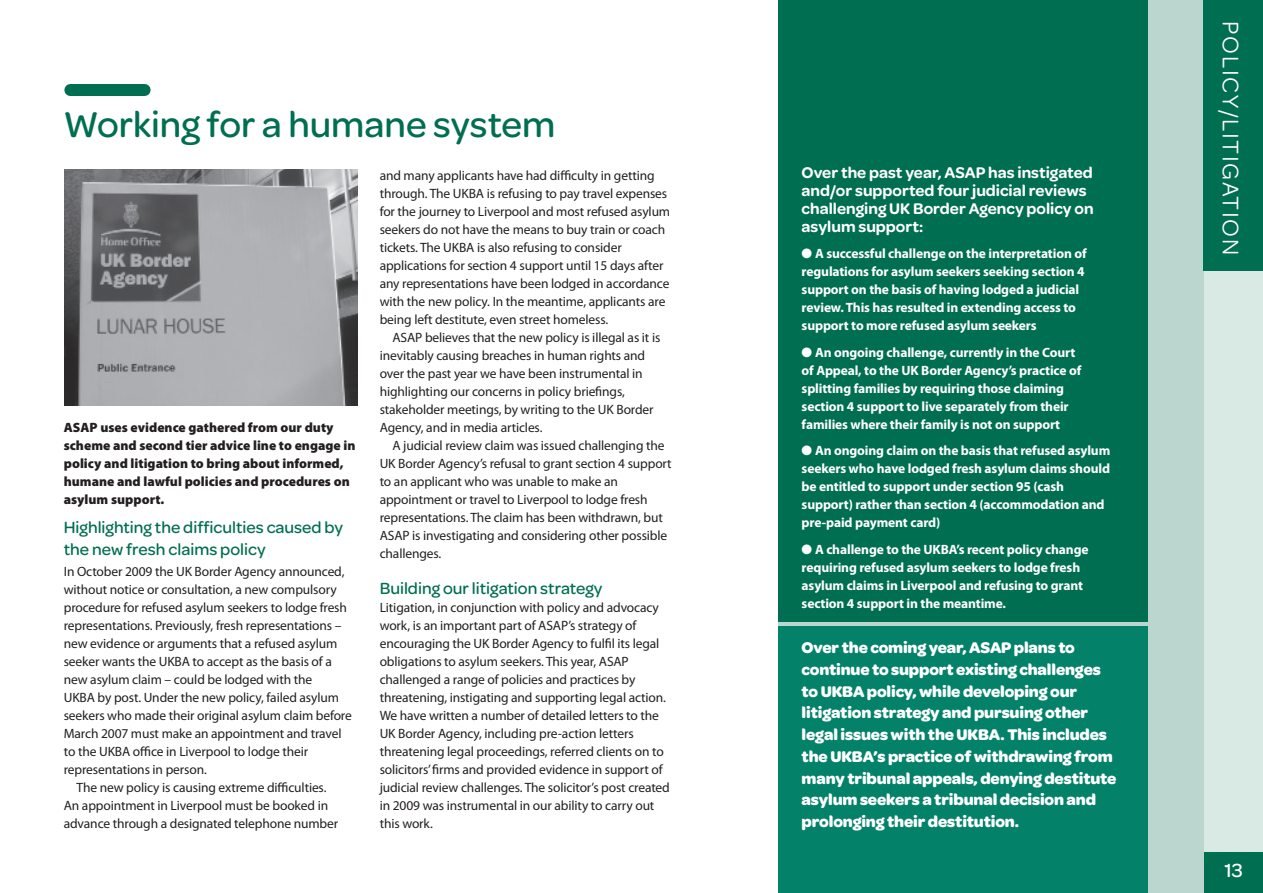
<style>
.page{position:relative;width:1263px;height:893px;background:#fff}
.page>*{position:absolute;margin:0;border:0;box-sizing:border-box;transform-origin:0 0}
.t1{font:500 38.25px "Omnes";color:#006e51}
.t2{font:24px "Omnes";letter-spacing:.065em;color:#fff}
.t3{font:500 20.25px "Omnes";color:#fff}
.t4{font:500 17.25px/22.5px "Omnes";color:#006e51}
.t5{font:700 16.5px/21.8px "Omnes";letter-spacing:-.01em;color:#fff}
.t6{font:600 16.5px/18px "Omnes";color:#fff}
.t7{font:13.5px/18px "Myriad Pro";letter-spacing:-.01em;color:#231f20}
.t8{font:700 13.5px/18px "Myriad Pro";letter-spacing:-.01em;color:#fff}
.t9{font:900 13.5px/18px "Myriad Pro";color:#231f20}
</style>
<div class="page">
<div style="left:1203px;top:0;width:60px;height:893px;background:#d9eae5"></div>
<div style="left:1203px;top:853px;width:60px;height:40px;background:#006e51"></div>
<div style="left:778px;top:0;width:425px;height:893px;background:#bad6ce"></div>
<div style="left:778px;top:626px;width:369px;height:267px;background:#048269"></div>
<div style="left:778px;top:0;width:369px;height:621px;background:#006e51"></div>
<div style="left:1203px;top:0;width:60px;height:270px;background:#006e51"></div>
<div style="left:70px;top:84px;width:75px;height:12px;background:#006e51"></div>
<img style="left:65px;top:169px;width:293px;height:236px">
<h1 class="t1" style="left:64px;top:103px;width:493px">Working for a humane system</h1>
<p class="t7" style="left:380px;top:166px;width:292px">and many applicants have had difficulty in getting through. The UKBA is refusing to pay travel expenses for the journey to Liverpool and most refused asylum seekers do not have the means to buy train or coach tickets. The UKBA is also refusing to consider applications for section 4 support until 15 days after any representations have been lodged in accordance with the new policy. In the meantime, applicants are being left destitute, even street homeless.</p>
<p class="t7" style="left:380px;top:328px;width:282px;text-indent:13px">ASAP believes that the new policy is illegal as it is inevitably causing breaches in human rights and over the past year we have been instrumental in highlighting our concerns in policy briefings, stakeholder meetings, by writing to the UK Border Agency, and in media articles.</p>
<p class="t7" style="left:380px;top:436px;width:293px;text-indent:13px">A judicial review claim was issued challenging the UK Border Agency’s refusal to grant section 4 support to an applicant who was unable to make an appointment or travel to Liverpool to lodge fresh representations. The claim has been withdrawn, but ASAP is investigating and considering other possible challenges.</p>
<p class="t4" style="left:380px;top:577px;width:224px">Building our litigation strategy</p>
<p class="t7" style="left:380px;top:598px;width:292px">Litigation, in conjunction with policy and advocacy work, is an important part of ASAP’s strategy of encouraging the UK Border Agency to fulfil its legal obligations to asylum seekers. This year, ASAP challenged a range of policies and practices by threatening, instigating and supporting legal action.<br>We have written a number of detailed letters to the UK Border Agency, including pre-action letters threatening legal proceedings, referred clients on to solicitors’ firms and provided evidence in support of judicial review challenges. The solicitor’s post created in 2009 was instrumental in our ability to carry out this work.</p>
<p class="t9" style="left:64px;top:419px;width:293px">ASAP uses evidence gathered from our duty scheme and second tier advice line to engage in policy and litigation to bring about informed, humane and lawful policies and procedures on asylum support.</p>
<p class="t4" style="left:64px;top:516px;width:281px">Highlighting the difficulties caused by the new fresh claims policy</p>
<p class="t7" style="left:64px;top:562px;width:282px">In October 2009 the UK Border Agency announced,</p>
<p class="t7" style="left:64px;top:580px;width:274px">without notice or consultation, a new compulsory</p>
<p class="t7" style="left:64px;top:598px;width:285px">procedure for refused asylum seekers to lodge fresh</p>
<p class="t7" style="left:64px;top:616px;width:279px">representations. Previously, fresh representations –</p>
<p class="t7" style="left:64px;top:634px;width:275px">new evidence or arguments that a refused asylum</p>
<p class="t7" style="left:64px;top:652px;width:270px">seeker wants the UKBA to accept as the basis of a</p>
<p class="t7" style="left:64px;top:670px;width:250px">new asylum claim – could be lodged with the</p>
<p class="t7" style="left:64px;top:688px;width:277px">UKBA by post. Under the new policy, failed asylum</p>
<p class="t7" style="left:64px;top:706px;width:290px">seekers who made their original asylum claim before</p>
<p class="t7" style="left:64px;top:724px;width:279px">March 2007 must make an appointment and travel</p>
<p class="t7" style="left:64px;top:742px;width:246px">to the UKBA office in Liverpool to lodge their</p>
<p class="t7" style="left:64px;top:760px;width:145px">representations in person.</p>
<p class="t7" style="left:77px;top:778px;width:251px">The new policy is causing extreme difficulties.</p>
<p class="t7" style="left:64px;top:796px;width:266px">An appointment in Liverpool must be booked in</p>
<p class="t7" style="left:64px;top:814px;width:276px">advance through a designated telephone number</p>
<p class="t6" style="left:802px;top:163px;width:293px">Over the past year, ASAP has instigated and/or supported four judicial reviews challenging UK Border Agency policy on asylum support:</p>
<p class="t8" style="left:802px;top:245px;width:286px">● A successful challenge on the interpretation of regulations for asylum seekers seeking section 4 support on the basis of having lodged a judicial review. This has resulted in extending access to support to more refused asylum seekers</p>
<p class="t8" style="left:802px;top:343px;width:281px">● An ongoing challenge, currently in the Court of Appeal, to the UK Border Agency’s practice of splitting families by requiring those claiming section 4 support to live separately from their families where their family is not on support</p>
<p class="t8" style="left:802px;top:442px;width:310px">● An ongoing claim on the basis that refused asylum seekers who have lodged fresh asylum claims should be entitled to support under section 95 (cash support) rather than section 4 (accommodation and pre-paid payment card)</p>
<p class="t8" style="left:802px;top:540px;width:288px">● A challenge to the UKBA’s recent policy change requiring refused asylum seekers to lodge fresh asylum claims in Liverpool and refusing to grant section 4 support in the meantime.</p>
<p class="t5" style="left:802px;top:637px;width:180px">Over the coming year, ASA</p>
<p class="t5" style="left:802px;top:637px;width:301px;text-indent:200px">P plans to continue to support existing challenges to UKBA</p>
<p class="t5" style="left:802px;top:680px;width:288px;text-indent:65px">policy, while developing our litigation strategy and pursuing other legal issues with the UKBA</p>
<p class="t5" style="left:1001px;top:724px;width:108px">. This includes</p>
<p class="t5" style="left:802px;top:745px;width:316px;text-indent:72px">’s practice of withdrawing from many tribunal appeals, denying destitute asylum seekers a tribunal decision and prolonging their destitution.</p>
<p class="t5" style="left:802px;top:745px;width:41px">the UKBA</p>
<h2 class="t2" style="left:1244px;top:21px;width:235px;rotate:90deg">policy/litigation</h2>
<h3 class="t3" style="left:1224px;top:859px;width:20px">13</h3>
</div>
